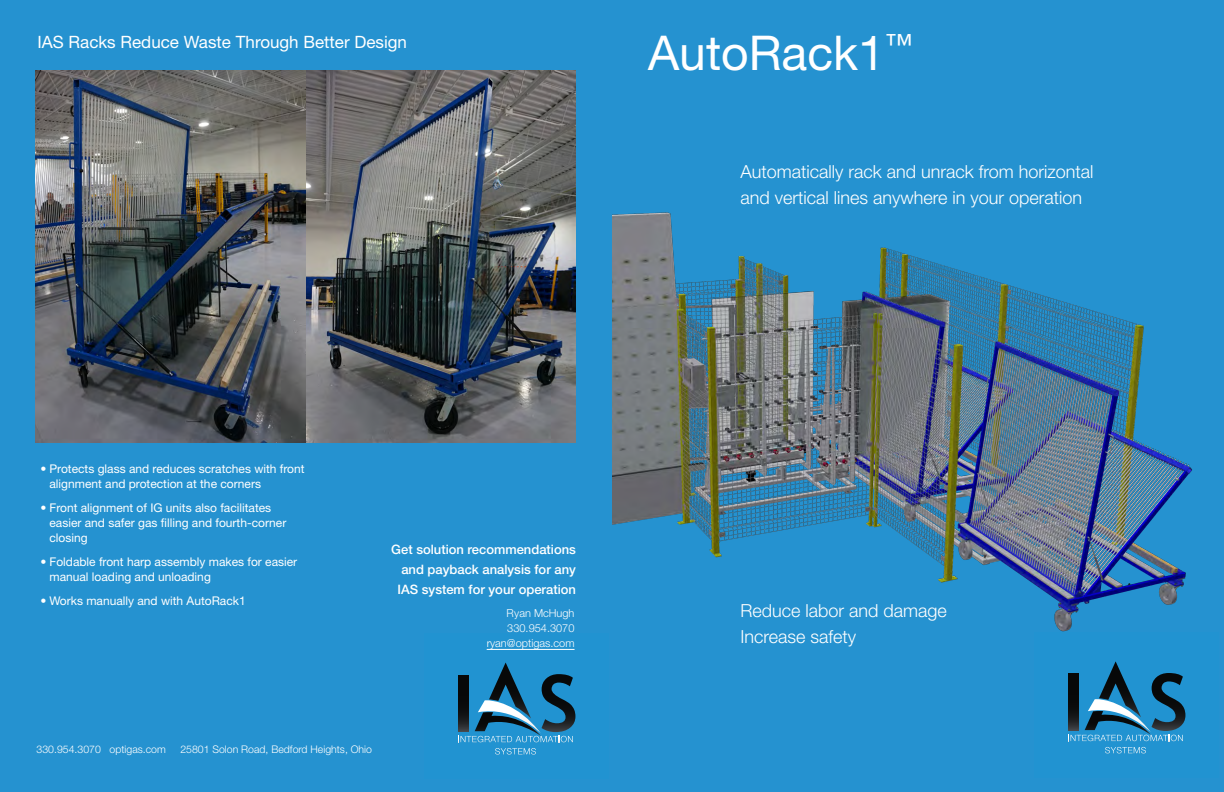
<style>
.page{position:relative;width:1224px;height:792px;background:#2592d0}
.page>*{position:absolute;margin:0;border:0;box-sizing:border-box;transform-origin:0 0}
.t1{font:48px "Helvetica Neue LT Std";color:#fff}
.Body{font:300 18px/26px "Helvetica Neue LT Std";color:#fff}
.Sub_1{font:17px "Helvetica Neue LT Std";color:#fff}
.t2{font:500 13px/20px "Helvetica Neue LT Std";color:#fff;text-align:justify}
.t3{font:12px/15px "Helvetica Neue LT Std";color:#fff}
.Body-2{font:300 11px/15px "Helvetica Neue LT Std";color:#fff;text-align:right}
.Text{font:300 10.5px "Helvetica Neue LT Std";color:#fff}
</style>
<div class="page">
<img style="left:612px;top:212px;width:580px;height:420px">
<div style="left:424px;top:633px;width:185px;height:145px;background:#2193d1"></div>
<svg style="left:458px;top:662px;width:117px;height:80px"></svg>
<svg style="left:495px;top:748px;width:41px;height:7px"></svg>
<hr style="left:487px;top:649px;width:88px;height:1px;background:#fff">
<img style="left:36px;top:70px;width:539px;height:372px">
<div style="left:1034px;top:632px;width:185px;height:145px;background:#2193d1"></div>
<svg style="left:1068px;top:661px;width:117px;height:80px"></svg>
<svg style="left:1105px;top:747px;width:41px;height:6px"></svg>
<p class="Sub_1" style="left:37px;top:32px;width:371px">IAS Racks Reduce Waste Through Better Design</p>
<p class="t1" style="left:648px;top:24px;width:266px">AutoRack1<sup>™</sup></p>
<p class="Body" style="left:740px;top:158px;width:355px">Automatically rack and unrack from horizontal and vertical lines anywhere in your operation</p>
<p class="t3" style="left:50px;top:461px;width:257px;text-indent:-9px">• Protects glass and reduces scratches with front alignment and protection at the corners</p>
<p class="t3" style="left:50px;top:500px;width:238px;text-indent:-9px">• Front alignment of IG units also facilitates easier and safer gas filling and fourth-corner closing</p>
<p class="t3" style="left:50px;top:554px;width:249px;text-indent:-9px">• Foldable front harp assembly makes for easier manual loading and unloading</p>
<p class="t3" style="left:40px;top:593px;width:207px">• Works manually and with AutoRack1</p>
<p class="t2" style="left:398px;top:539px;width:180px;text-indent:-6px">Get solution recommendations and payback analysis for any IAS system for your operation</p>
<p class="Body-2" style="left:487px;top:606px;width:89px">Ryan McHugh<br>330.954.3070 ryan@optigas.com</p>
<p class="Text" style="left:37px;top:743px;width:131px">330.954.3070 optigas.com</p>
<p class="Text" style="left:180px;top:743px;width:193px">25801 Solon Road, Bedford Heights, Ohio</p>
<p class="Body" style="left:740px;top:597px;width:208px">Reduce labor and damage<br>Increase safety</p>
</div>
